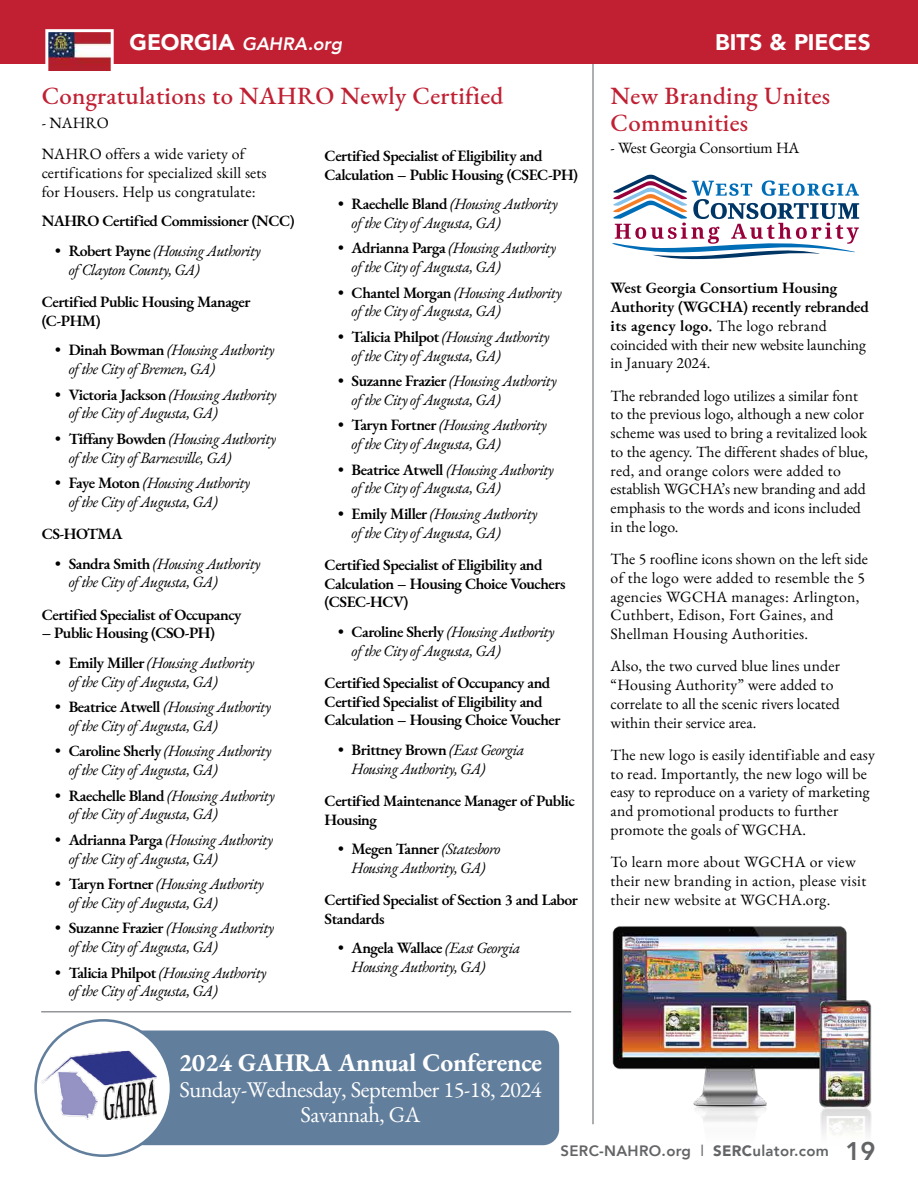
<style>
.page{position:relative;width:918px;height:1188px;background:#fff}
.page>*{position:absolute;margin:0;border:0;box-sizing:border-box;transform-origin:0 0}
.t1{font:700 25.5px "EB Garamond";letter-spacing:-.01em;color:#fff}
.t2{font:500 24.75px/27px "EB Garamond";letter-spacing:.01em;color:#c02032}
.t3{font:22.5px/25.5px "EB Garamond";letter-spacing:-.02em;color:#fff;text-align:center}
.t4{font:900 22.5px "Avenir";letter-spacing:-.005em;color:#fff}
.t5{font:italic 800 18px "Avenir";letter-spacing:.005em;color:#fff}
.t6{font:italic 15.75px/18.8px "EB Garamond";letter-spacing:-.03em;color:#000}
.t7{font:15.75px/18.8px "EB Garamond";letter-spacing:.01em;color:#000}
.t8{font:600 15.75px/18.8px "EB Garamond";letter-spacing:-.03em;color:#000}
.t9{font:600 15.75px/18.8px "EB Garamond";color:#000}
.t10{font:15.75px "EB Garamond";letter-spacing:-.01em;color:#000}
.t11{font:800 15px "Avenir";letter-spacing:.02em;color:#636466}
.s1{font-weight:900;font-style:normal;font-size:22.5px}
.s2{font-weight:600;font-style:normal}
.s3{font-weight:400}
.s4{font-weight:900}
.s5{font-size:25.5px}
</style>
<div class="page">
<hr style="left:592px;top:24px;width:2px;height:1100px;background:#939598">
<div style="left:0;top:0;width:918px;height:63px;background:#c02032"></div>
<img style="left:49px;top:33px;width:61px;height:38px">
<div style="left:45px;top:29px;width:69px;height:46px;border:3px solid #fff"></div>
<svg style="left:612px;top:175px;width:247px;height:84px"></svg>
<div style="left:97px;top:1031px;width:462px;height:114px;background:#617e9c;border-radius:16px"></div>
<div style="left:36px;top:1020px;width:135px;height:136px;background:#fff;border-radius:50%"></div>
<img style="left:41px;top:1051px;width:116px;height:69px">
<div style="left:34px;top:1019px;width:138px;height:138px;border:3px solid #617e9c;border-radius:50%"></div>
<hr style="left:41px;top:1011px;width:530px;height:1px;background:#939598">
<img style="left:612px;top:926px;width:260px;height:209px">
<p class="t5" style="left:130px;top:33px;width:214px"><span class="s1">GEORGIA</span> GAHRA.org</p>
<h3 class="t4" style="left:715px;top:23px;width:157px">BITS &amp; PIECES</h3>
<h2 class="t2" style="left:42px;top:82px;width:463px">Congratulations to NAHRO Newly Certified</h2>
<p class="t7" style="left:42px;top:114px;width:69px">- NAHRO</p>
<p class="t7" style="left:42px;top:145px;width:227px">NAHRO offers a wide variety of certifications for specialized skill sets for Housers. Help us congratulate:</p>
<p class="t8" style="left:42px;top:212px;width:254px">NAHRO Certified Commissioner (NCC)</p>
<p class="t6" style="left:69px;top:242px;width:194px;text-indent:-13px"><span class="s2">• Robert Payne</span> (Housing Authority of Clayton County, GA)</p>
<p class="t8" style="left:42px;top:292px;width:210px">Certified Public Housing Manager (C-PHM)</p>
<p class="t6" style="left:69px;top:341px;width:207px;text-indent:-13px"><span class="s2">• Dinah Bowman</span> (Housing Authority of the City of Bremen, GA)</p>
<p class="t6" style="left:69px;top:385px;width:209px;text-indent:-13px"><span class="s2">• Victoria Jackson</span> (Housing Authority of the City of Augusta, GA)</p>
<p class="t6" style="left:69px;top:429px;width:209px;text-indent:-13px"><span class="s2">• Tiffany Bowden</span> (Housing Authority of the City of Barnesville, GA)</p>
<p class="t6" style="left:69px;top:474px;width:183px;text-indent:-13px"><span class="s2">• Faye Moton</span> (Housing Authority of the City of Augusta, GA)</p>
<p class="t8" style="left:42px;top:524px;width:82px">CS-HOTMA</p>
<p class="t6" style="left:69px;top:554px;width:193px;text-indent:-13px"><span class="s2">• Sandra Smith</span> (Housing Authority of the City of Augusta, GA)</p>
<p class="t8" style="left:42px;top:605px;width:201px">Certified Specialist of Occupancy</p>
<p class="t8" style="left:42px;top:623px;width:175px">– Public Housing (CSO-PH)</p>
<p class="t6" style="left:69px;top:653px;width:187px;text-indent:-13px"><span class="s2">• Emily Miller</span> (Housing Authority of the City of Augusta, GA)</p>
<p class="t6" style="left:69px;top:698px;width:204px;text-indent:-13px"><span class="s2">• Beatrice Atwell</span> (Housing Authority of the City of Augusta, GA)</p>
<p class="t6" style="left:69px;top:742px;width:204px;text-indent:-13px"><span class="s2">• Caroline Sherly</span> (Housing Authority of the City of Augusta, GA)</p>
<p class="t6" style="left:69px;top:786px;width:208px;text-indent:-13px"><span class="s2">• Raechelle Bland</span> (Housing Authority of the City of Augusta, GA)</p>
<p class="t6" style="left:69px;top:830px;width:206px;text-indent:-13px"><span class="s2">• Adrianna Parga</span> (Housing Authority of the City of Augusta, GA)</p>
<p class="t6" style="left:69px;top:875px;width:197px;text-indent:-13px"><span class="s2">• Taryn Fortner</span> (Housing Authority of the City of Augusta, GA)</p>
<p class="t6" style="left:69px;top:919px;width:207px;text-indent:-13px"><span class="s2">• Suzanne Frazier</span> (Housing Authority of the City of Augusta, GA)</p>
<p class="t6" style="left:69px;top:963px;width:199px;text-indent:-13px"><span class="s2">• Talicia Philpot</span> (Housing Authority of the City of Augusta, GA)</p>
<p class="t8" style="left:325px;top:146px;width:255px">Certified Specialist of Eligibility and<br>Calculation – Public Housing (CSEC-PH)</p>
<p class="t6" style="left:352px;top:195px;width:208px;text-indent:-13px"><span class="s2">• Raechelle Bland</span> (Housing Authority of the City of Augusta, GA)</p>
<p class="t6" style="left:352px;top:239px;width:206px;text-indent:-13px"><span class="s2">• Adrianna Parga</span> (Housing Authority of the City of Augusta, GA)</p>
<p class="t6" style="left:352px;top:283px;width:212px;text-indent:-13px"><span class="s2">• Chantel Morgan</span> (Housing Authority of the City of Augusta, GA)</p>
<p class="t6" style="left:352px;top:327px;width:199px;text-indent:-13px"><span class="s2">• Talicia Philpot</span> (Housing Authority of the City of Augusta, GA)</p>
<p class="t6" style="left:352px;top:372px;width:207px;text-indent:-13px"><span class="s2">• Suzanne Frazier</span> (Housing Authority of the City of Augusta, GA)</p>
<p class="t6" style="left:352px;top:416px;width:197px;text-indent:-13px"><span class="s2">• Taryn Fortner</span> (Housing Authority of the City of Augusta, GA)</p>
<p class="t6" style="left:352px;top:460px;width:204px;text-indent:-13px"><span class="s2">• Beatrice Atwell</span> (Housing Authority of the City of Augusta, GA)</p>
<p class="t6" style="left:352px;top:504px;width:187px;text-indent:-13px"><span class="s2">• Emily Miller</span> (Housing Authority of the City of Augusta, GA)</p>
<p class="t8" style="left:325px;top:555px;width:243px">Certified Specialist of Eligibility and<br>Calculation – Housing Choice Vouchers (CSEC-HCV)</p>
<p class="t6" style="left:352px;top:622px;width:204px;text-indent:-13px"><span class="s2">• Caroline Sherly</span> (Housing Authority of the City of Augusta, GA)</p>
<p class="t8" style="left:325px;top:673px;width:238px">Certified Specialist of Occupancy and<br>Certified Specialist of Eligibility and<br>Calculation – Housing Choice Voucher</p>
<p class="t6" style="left:352px;top:740px;width:175px;text-indent:-13px"><span class="s2">• Brittney Brown</span> (East Georgia<br>Housing Authority, GA)</p>
<p class="t8" style="left:325px;top:791px;width:252px">Certified Maintenance Manager of Public<br>Housing</p>
<p class="t6" style="left:338px;top:840px;width:164px;text-align:center"><span class="s2">• Megen Tanner</span> (Statesboro<br>Housing Authority, GA)</p>
<p class="t8" style="left:325px;top:890px;width:255px">Certified Specialist of Section 3 and Labor<br>Standards</p>
<p class="t6" style="left:352px;top:939px;width:170px;text-indent:-13px"><span class="s2">• Angela Wallace</span> (East Georgia<br>Housing Authority, GA)</p>
<h1 class="t1" style="left:179px;top:1046px;width:365px">2024 GAHRA Annual Conference</h1>
<h3 class="t3" style="left:179px;top:1076px;width:364px">Sunday-Wednesday, September 15-18, 2024<br>Savannah, GA</h3>
<h2 class="t2" style="left:611px;top:82px;width:221px">New Branding Unites<br>Communities</h2>
<p class="t10" style="left:611px;top:138px;width:190px">- West Georgia Consortium HA</p>
<p class="t9" style="left:611px;top:279px;width:260px">West Georgia Consortium Housing Authority (WGCHA) recently rebranded its agency logo. <span class="s3">The logo rebrand coincided with their new website launching in January 2024.</span></p>
<p class="t7" style="left:611px;top:386px;width:259px">The rebranded logo utilizes a similar font to the previous logo, although a new color scheme was used to bring a revitalized look to the agency. The different shades of blue, red, and orange colors were added to establish WGCHA’s new branding and add emphasis to the words and icons included in the logo.</p>
<p class="t7" style="left:611px;top:550px;width:259px">The 5 roofline icons shown on the left side of the logo were added to resemble the 5 agencies WGCHA manages: Arlington, Cuthbert, Edison, Fort Gaines, and Shellman Housing Authorities.</p>
<p class="t7" style="left:611px;top:657px;width:231px">Also, the two curved blue lines under “Housing Authority” were added to correlate to all the scenic rivers located within their service area.</p>
<p class="t7" style="left:611px;top:745px;width:266px">The new logo is easily identifiable and easy to read. Importantly, the new logo will be easy to reproduce on a variety of marketing and promotional products to further promote the goals of WGCHA.</p>
<p class="t7" style="left:611px;top:853px;width:257px">To learn more about WGCHA or view their new branding in action, please visit their new website at WGCHA.org.</p>
<p class="t11" style="left:561px;top:1139px;width:317px">SERC-NAHRO.org <span class="s3">l</span> <span class="s4">SERC</span>ulator.com <span class="s5">19</span></p>
</div>
